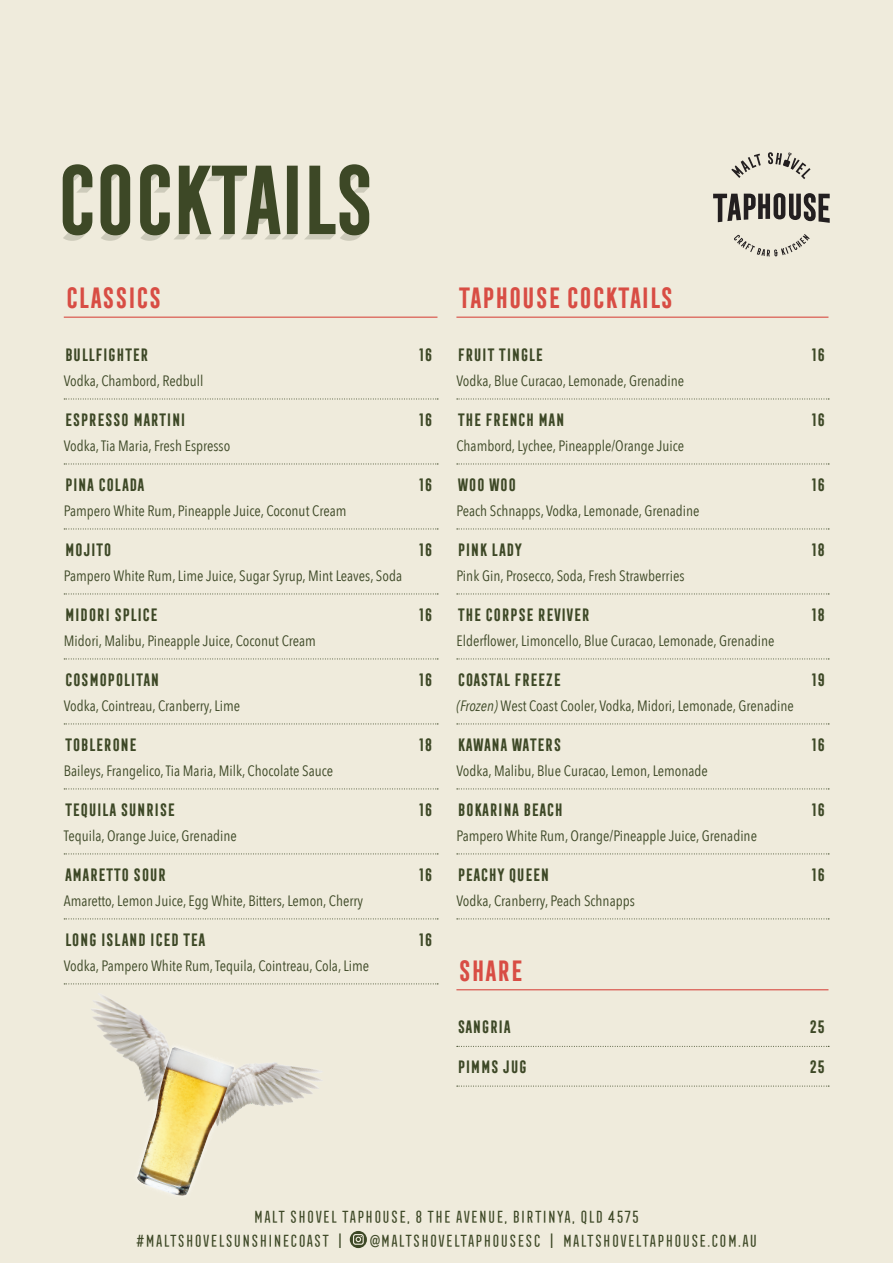
<style>
.page{position:relative;width:893px;height:1263px;background:#efebdc}
.page>*{position:absolute;margin:0;border:0;box-sizing:border-box;transform-origin:0 0}
.HEADER_UNDERLINE__RE{font:700 27px "Frontage Condensed";letter-spacing:-.08em;color:#d84d44}
.DISH_NAME_-_WIDE_TAB{font:700 16.5px "Frontage Condensed";letter-spacing:-.07em;color:#3d4826}
.t1{font:16.5px "Frontage Condensed";letter-spacing:-.06em;color:#3d4826}
.DISH_NAME_ONLY_-_WID{font:700 16.5px "Frontage Condensed";letter-spacing:-.07em;color:#3d4826}
.DISH_DESCRIPTION{font:15px "Avenir Next Condensed";color:#3d4826}
.s1{font-style:italic}
.s2{font-family:"Avenir Next Condensed";font-weight:500}
</style>
<div class="page">
<hr style="left:64px;top:317px;width:373px;height:1px;background:#d84d44">
<svg style="left:64px;top:399px;width:374px;height:1px"></svg>
<svg style="left:64px;top:464px;width:374px;height:1px"></svg>
<svg style="left:64px;top:529px;width:374px;height:1px"></svg>
<svg style="left:64px;top:594px;width:374px;height:1px"></svg>
<svg style="left:64px;top:659px;width:374px;height:1px"></svg>
<svg style="left:64px;top:723px;width:374px;height:1px"></svg>
<svg style="left:64px;top:788px;width:374px;height:1px"></svg>
<svg style="left:64px;top:853px;width:374px;height:1px"></svg>
<svg style="left:64px;top:918px;width:374px;height:1px"></svg>
<svg style="left:64px;top:983px;width:374px;height:1px"></svg>
<hr style="left:456px;top:317px;width:372px;height:1px;background:#d84d44">
<svg style="left:457px;top:399px;width:372px;height:1px"></svg>
<svg style="left:457px;top:464px;width:372px;height:1px"></svg>
<svg style="left:457px;top:529px;width:372px;height:1px"></svg>
<svg style="left:457px;top:594px;width:372px;height:1px"></svg>
<svg style="left:457px;top:659px;width:372px;height:1px"></svg>
<svg style="left:457px;top:723px;width:372px;height:1px"></svg>
<svg style="left:457px;top:788px;width:372px;height:1px"></svg>
<svg style="left:457px;top:853px;width:372px;height:1px"></svg>
<svg style="left:457px;top:918px;width:372px;height:1px"></svg>
<hr style="left:456px;top:989px;width:372px;height:1px;background:#d84d44">
<svg style="left:457px;top:1046px;width:372px;height:1px"></svg>
<svg style="left:457px;top:1086px;width:372px;height:1px"></svg>
<svg style="left:63px;top:164px;width:306px;height:77px"></svg>
<svg style="left:731px;top:154px;width:30px;height:24px"></svg>
<svg style="left:713px;top:193px;width:117px;height:30px"></svg>
<svg style="left:734px;top:234px;width:76px;height:22px"></svg>
<svg style="left:768px;top:152px;width:42px;height:27px"></svg>
<svg style="left:350px;top:1231px;width:17px;height:17px"></svg>
<img style="left:70px;top:983px;width:126px;height:71px">
<img style="left:187px;top:1018px;width:134px;height:91px">
<svg style="left:121px;top:1040px;width:119px;height:74px"></svg>
<img style="left:137px;top:1047px;width:97px;height:149px">
<p class="HEADER_UNDERLINE__RE" style="left:64px;top:283px;width:100px">CLASSICS</p>
<p class="DISH_NAME_-_WIDE_TAB" style="left:64px;top:345px;width:87px">BULLFIGHTER</p>
<p class="DISH_NAME_-_WIDE_TAB" style="left:418px;top:345px;width:17px">16</p>
<p class="DISH_DESCRIPTION" style="left:64px;top:368px;width:141px">Vodka, Chambord, Redbull</p>
<p class="DISH_NAME_-_WIDE_TAB" style="left:64px;top:410px;width:124px">ESPRESSO MARTINI</p>
<p class="DISH_NAME_-_WIDE_TAB" style="left:418px;top:410px;width:17px">16</p>
<p class="DISH_DESCRIPTION" style="left:64px;top:433px;width:168px">Vodka, Tia Maria, Fresh Espresso</p>
<p class="DISH_NAME_-_WIDE_TAB" style="left:64px;top:475px;width:83px">PINA COLADA</p>
<p class="DISH_NAME_-_WIDE_TAB" style="left:418px;top:475px;width:17px">16</p>
<p class="DISH_DESCRIPTION" style="left:64px;top:498px;width:284px">Pampero White Rum, Pineapple Juice, Coconut Cream</p>
<p class="DISH_NAME_-_WIDE_TAB" style="left:64px;top:540px;width:50px">MOJITO</p>
<p class="DISH_NAME_-_WIDE_TAB" style="left:418px;top:540px;width:17px">16</p>
<p class="DISH_DESCRIPTION" style="left:64px;top:563px;width:340px">Pampero White Rum, Lime Juice, Sugar Syrup, Mint Leaves, Soda</p>
<p class="DISH_NAME_-_WIDE_TAB" style="left:64px;top:605px;width:96px">MIDORI SPLICE</p>
<p class="DISH_NAME_-_WIDE_TAB" style="left:418px;top:605px;width:17px">16</p>
<p class="DISH_DESCRIPTION" style="left:64px;top:628px;width:254px">Midori, Malibu, Pineapple Juice, Coconut Cream</p>
<p class="DISH_NAME_-_WIDE_TAB" style="left:64px;top:670px;width:97px">COSMOPOLITAN</p>
<p class="DISH_NAME_-_WIDE_TAB" style="left:418px;top:670px;width:17px">16</p>
<p class="DISH_DESCRIPTION" style="left:64px;top:693px;width:178px">Vodka, Cointreau, Cranberry, Lime</p>
<p class="DISH_NAME_-_WIDE_TAB" style="left:64px;top:735px;width:75px">TOBLERONE</p>
<p class="DISH_NAME_-_WIDE_TAB" style="left:418px;top:735px;width:16px">18</p>
<p class="DISH_DESCRIPTION" style="left:64px;top:758px;width:271px">Baileys, Frangelico, Tia Maria, Milk, Chocolate Sauce</p>
<p class="DISH_NAME_-_WIDE_TAB" style="left:64px;top:800px;width:113px">TEQUILA SUNRISE</p>
<p class="DISH_NAME_-_WIDE_TAB" style="left:418px;top:800px;width:17px">16</p>
<p class="DISH_DESCRIPTION" style="left:64px;top:823px;width:175px">Tequila, Orange Juice, Grenadine</p>
<p class="DISH_NAME_-_WIDE_TAB" style="left:64px;top:865px;width:104px">AMARETTO SOUR</p>
<p class="DISH_NAME_-_WIDE_TAB" style="left:418px;top:865px;width:17px">16</p>
<p class="DISH_DESCRIPTION" style="left:64px;top:888px;width:301px">Amaretto, Lemon Juice, Egg White, Bitters, Lemon, Cherry</p>
<p class="DISH_NAME_-_WIDE_TAB" style="left:64px;top:930px;width:144px">LONG ISLAND ICED TEA</p>
<p class="DISH_NAME_-_WIDE_TAB" style="left:418px;top:930px;width:17px">16</p>
<p class="DISH_DESCRIPTION" style="left:64px;top:953px;width:307px">Vodka, Pampero White Rum, Tequila, Cointreau, Cola, Lime</p>
<p class="HEADER_UNDERLINE__RE" style="left:456px;top:283px;width:219px">TAPHOUSE COCKTAILS</p>
<p class="DISH_NAME_-_WIDE_TAB" style="left:456px;top:345px;width:88px">FRUIT TINGLE</p>
<p class="DISH_NAME_-_WIDE_TAB" style="left:810px;top:345px;width:17px">16</p>
<p class="DISH_DESCRIPTION" style="left:456px;top:368px;width:229px">Vodka, Blue Curacao, Lemonade, Grenadine</p>
<p class="DISH_NAME_-_WIDE_TAB" style="left:456px;top:410px;width:110px">THE FRENCH MAN</p>
<p class="DISH_NAME_-_WIDE_TAB" style="left:810px;top:410px;width:17px">16</p>
<p class="DISH_DESCRIPTION" style="left:456px;top:433px;width:229px">Chambord, Lychee, Pineapple/Orange Juice</p>
<p class="DISH_NAME_-_WIDE_TAB" style="left:456px;top:475px;width:62px">WOO WOO</p>
<p class="DISH_NAME_-_WIDE_TAB" style="left:810px;top:475px;width:17px">16</p>
<p class="DISH_DESCRIPTION" style="left:456px;top:498px;width:245px">Peach Schnapps, Vodka, Lemonade, Grenadine</p>
<p class="DISH_NAME_-_WIDE_TAB" style="left:456px;top:540px;width:67px">PINK LADY</p>
<p class="DISH_NAME_-_WIDE_TAB" style="left:811px;top:540px;width:16px">18</p>
<p class="DISH_DESCRIPTION" style="left:456px;top:563px;width:230px">Pink Gin, Prosecco, Soda, Fresh Strawberries</p>
<p class="DISH_NAME_-_WIDE_TAB" style="left:456px;top:605px;width:135px">THE CORPSE REVIVER</p>
<p class="DISH_NAME_-_WIDE_TAB" style="left:811px;top:605px;width:16px">18</p>
<p class="DISH_DESCRIPTION" style="left:456px;top:628px;width:319px">Elderflower, Limoncello, Blue Curacao, Lemonade, Grenadine</p>
<p class="DISH_NAME_-_WIDE_TAB" style="left:456px;top:670px;width:106px">COASTAL FREEZE</p>
<p class="DISH_NAME_-_WIDE_TAB" style="left:810px;top:670px;width:17px">19</p>
<p class="DISH_DESCRIPTION" style="left:456px;top:693px;width:339px"><span class="s1">(Frozen)</span> West Coast Cooler, Vodka, Midori, Lemonade, Grenadine</p>
<p class="DISH_NAME_-_WIDE_TAB" style="left:456px;top:735px;width:107px">KAWANA WATERS</p>
<p class="DISH_NAME_-_WIDE_TAB" style="left:810px;top:735px;width:17px">16</p>
<p class="DISH_DESCRIPTION" style="left:456px;top:758px;width:253px">Vodka, Malibu, Blue Curacao, Lemon, Lemonade</p>
<p class="DISH_NAME_-_WIDE_TAB" style="left:456px;top:800px;width:108px">BOKARINA BEACH</p>
<p class="DISH_NAME_-_WIDE_TAB" style="left:810px;top:800px;width:17px">16</p>
<p class="DISH_DESCRIPTION" style="left:456px;top:823px;width:302px">Pampero White Rum, Orange/Pineapple Juice, Grenadine</p>
<p class="DISH_NAME_-_WIDE_TAB" style="left:456px;top:865px;width:95px">PEACHY QUEEN</p>
<p class="DISH_NAME_-_WIDE_TAB" style="left:810px;top:865px;width:17px">16</p>
<p class="DISH_DESCRIPTION" style="left:456px;top:888px;width:180px">Vodka, Cranberry, Peach Schnapps</p>
<p class="HEADER_UNDERLINE__RE" style="left:456px;top:955px;width:68px">SHARE</p>
<p class="DISH_NAME_ONLY_-_WID" style="left:456px;top:1018px;width:56px">SANGRIA</p>
<p class="DISH_NAME_ONLY_-_WID" style="left:809px;top:1018px;width:18px">25</p>
<p class="DISH_NAME_ONLY_-_WID" style="left:456px;top:1057px;width:72px">PIMMS JUG</p>
<p class="DISH_NAME_ONLY_-_WID" style="left:809px;top:1057px;width:18px">25</p>
<p class="t1" style="left:252px;top:1207px;width:389px">MALT SHOVEL TAPHOUSE, 8 THE AVENUE, BIRTINYA, QLD 4575</p>
<p class="t1" style="left:134px;top:1231px;width:210px">#MALTSHOVELSUNSHINECOAST |</p>
<p class="t1" style="left:370px;top:1231px;width:389px"><span class="s2">@</span>MALTSHOVELTAPHOUSESC | MALTSHOVELTAPHOUSE.COM.AU</p>
</div>
